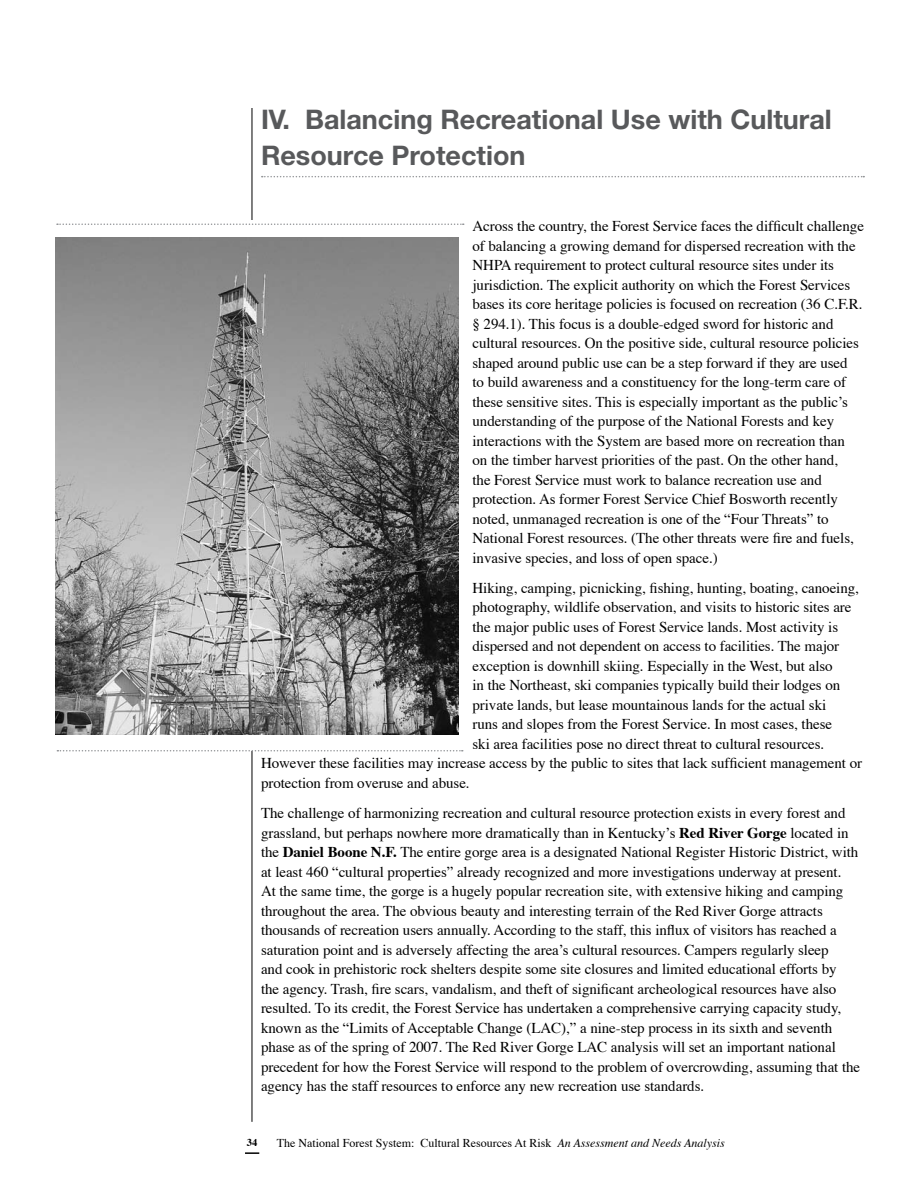
<style>
.page{position:relative;width:918px;height:1188px;background:#fff}
.page>*{position:absolute;margin:0;border:0;box-sizing:border-box;transform-origin:0 0}
.t1{font:700 27px/36px "Helvetica Neue";color:#58595b}
.t2{font:15px/19.5px "Times";letter-spacing:-.005em;color:#000}
.t3{font:12px "Times";color:#000}
.t4{font:700 10.5px "Times";color:#000}
.s1{font-weight:700}
.s2{font-style:italic}
</style>
<div class="page">
<svg style="left:245px;top:1152px;width:14px;height:2px"></svg>
<hr style="left:252px;top:108px;width:1px;height:1014px;background:#000">
<svg style="left:262px;top:176px;width:602px;height:1px"></svg>
<div style="left:243px;top:220px;width:21px;height:532px;background:#fff"></div>
<img style="left:56px;top:237px;width:403px;height:498px">
<svg style="left:57px;top:224px;width:407px;height:1px"></svg>
<svg style="left:57px;top:750px;width:406px;height:2px"></svg>
<h1 class="t1" style="left:261px;top:101px;width:572px">IV. Balancing Recreational Use with Cultural<br>Resource Protection</h1>
<p class="t2" style="left:472px;top:215px;width:393px">Across the country, the Forest Service faces the difficult challenge of balancing a growing demand for dispersed recreation with the NHPA requirement to protect cultural resource sites under its jurisdiction. The explicit authority on which the Forest Services bases its core heritage policies is focused on recreation (36 C.F.R. § 294.1). This focus is a double-edged sword for historic and cultural resources. On the positive side, cultural resource policies shaped around public use can be a step forward if they are used<br>to build awareness and a constituency for the long-term care of these sensitive sites. This is especially important as the public’s understanding of the purpose of the National Forests and key interactions with the System are based more on recreation than<br>on the timber harvest priorities of the past. On the other hand,<br>the Forest Service must work to balance recreation use and protection. As former Forest Service Chief Bosworth recently noted, unmanaged recreation is one of the “Four Threats” to National Forest resources. (The other threats were fire and fuels, invasive species, and loss of open space.)</p>
<p class="t2" style="left:472px;top:577px;width:388px">Hiking, camping, picnicking, fishing, hunting, boating, canoeing,</p>
<p class="t2" style="left:472px;top:596px;width:381px">photography, wildlife observation, and visits to historic sites are</p>
<p class="t2" style="left:472px;top:616px;width:367px">the major public uses of Forest Service lands. Most activity is</p>
<p class="t2" style="left:472px;top:635px;width:368px">dispersed and not dependent on access to facilities. The major</p>
<p class="t2" style="left:472px;top:655px;width:362px">exception is downhill skiing. Especially in the West, but also</p>
<p class="t2" style="left:472px;top:674px;width:369px">in the Northeast, ski companies typically build their lodges on</p>
<p class="t2" style="left:472px;top:694px;width:355px">private lands, but lease mountainous lands for the actual ski</p>
<p class="t2" style="left:472px;top:713px;width:361px">runs and slopes from the Forest Service. In most cases, these</p>
<p class="t2" style="left:472px;top:733px;width:353px">ski area facilities pose no direct threat to cultural resources.</p>
<p class="t2" style="left:261px;top:752px;width:603px">However these facilities may increase access by the public to sites that lack sufficient management or</p>
<p class="t2" style="left:261px;top:772px;width:210px">protection from overuse and abuse.</p>
<p class="t2" style="left:261px;top:802px;width:601px">The challenge of harmonizing recreation and cultural resource protection exists in every forest and grassland, but perhaps nowhere more dramatically than in Kentucky’s <span class="s1">Red River Gorge</span> located in the <span class="s1">Daniel Boone N.F.</span> The entire gorge area is a designated National Register Historic District, with at least 460 “cultural properties” already recognized and more investigations underway at present.<br>At the same time, the gorge is a hugely popular recreation site, with extensive hiking and camping throughout the area. The obvious beauty and interesting terrain of the Red River Gorge attracts thousands of recreation users annually. According to the staff, this influx of visitors has reached a saturation point and is adversely affecting the area’s cultural resources. Campers regularly sleep<br>and cook in prehistoric rock shelters despite some site closures and limited educational efforts by<br>the agency. Trash, fire scars, vandalism, and theft of significant archeological resources have also resulted. To its credit, the Forest Service has undertaken a comprehensive carrying capacity study, known as the “Limits of Acceptable Change (LAC),” a nine-step process in its sixth and seventh phase as of the spring of 2007. The Red River Gorge LAC analysis will set an important national precedent for how the Forest Service will respond to the problem of overcrowding, assuming that the agency has the staff resources to enforce any new recreation use standards.</p>
<p class="t4" style="left:247px;top:1133px;width:12px">34</p>
<p class="t3" style="left:277px;top:1131px;width:450px">The National Forest System: Cultural Resources At Risk <span class="s2">An Assessment and Needs Analysis</span></p>
</div>
